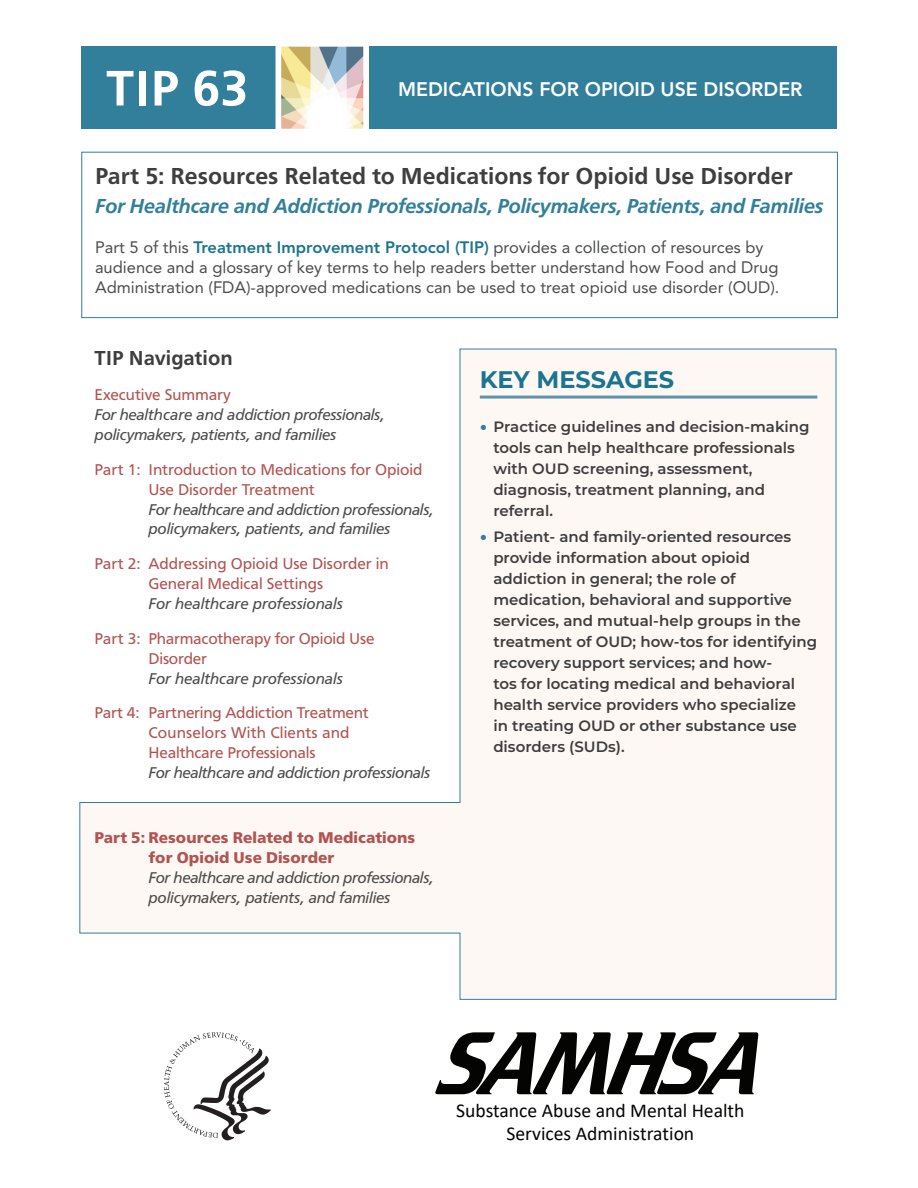
<style>
.page{position:relative;width:918px;height:1188px;background:#fff}
.page>*{position:absolute;margin:0;border:0;box-sizing:border-box;transform-origin:0 0}
.t1{font:700 51.9px "Carto Gothic Pro";color:#fff}
.t2{font:700 24px "Carto Gothic Pro";color:#3e3e3f}
.t3{font:700 24px "Montserrat";color:#1b7592}
.t4{font:italic 700 21px "Carto Gothic Pro";letter-spacing:-.015em;color:#317f9a}
.t5{font:700 21px "Carto Gothic Pro";color:#3e3e3f}
.t6{font:19.65px/23.5px "Calibri";color:#040503;text-align:center}
.t7{font:800 19.5px "Avenir LT Std";color:#fff}
.t8{font:16.5px/19.8px "Avenir LT Std";color:#4b4c4d}
.t9{font:16.2px/20px "Carto Gothic Pro";letter-spacing:-.005em;color:#b15451}
.t10{font:italic 16.2px/20px "Carto Gothic Pro";letter-spacing:-.02em;color:#4b4c4d}
.t11{font:900 16.2px/20px "Carto Gothic Pro";color:#b15451}
.t12{font:italic 16.2px "Carto Gothic Pro";color:#4b4c4d}
.t13{font:600 15px/21px "Montserrat";color:#3e3e3f}
.s1{font-weight:800;color:#1b7592}
.s2{font-family:"Arial";font-weight:400;font-size:21px;color:#317f9a}
</style>
<div class="page">
<div style="left:81px;top:47px;width:756px;height:82px;background:#317f9a"></div>
<svg style="left:273px;top:46px;width:99px;height:83px;background:#d6d7c9"></svg>
<svg style="left:164px;top:1032px;width:107px;height:108px"></svg>
<svg style="left:435px;top:1032px;width:323px;height:62px"></svg>
<div style="left:81px;top:152px;width:757px;height:166px;border:1px solid #317f9a"></div>
<svg style="left:79px;top:348px;width:758px;height:652px"></svg>
<hr style="left:480px;top:396px;width:337px;height:3px;background:#5f93ab">
<h1 class="t1" style="left:106px;top:58px;width:143px">TIP 63</h1>
<h3 class="t7" style="left:398px;top:78px;width:406px">MEDICATIONS FOR OPIOID USE DISORDER</h3>
<h2 class="t2" style="left:95px;top:162px;width:699px">Part 5: Resources Related to Medications for Opioid Use Disorder</h2>
<p class="t4" style="left:95px;top:194px;width:730px">For Healthcare and Addiction Professionals, Policymakers, Patients, and Families</p>
<p class="t8" style="left:95px;top:238px;width:686px">Part 5 of this <span class="s1">Treatment Improvement Protocol (TIP)</span> provides a collection of resources by audience and a glossary of key terms to help readers better understand how Food and Drug<br>Administration (FDA)-approved medications can be used to treat opioid use disorder (OUD).</p>
<h3 class="t5" style="left:94px;top:346px;width:140px">TIP Navigation</h3>
<p class="t9" style="left:94px;top:385px;width:138px">Executive Summary</p>
<p class="t10" style="left:94px;top:405px;width:292px">For healthcare and addiction professionals, policymakers, patients, and families</p>
<p class="t9" style="left:148px;top:459px;width:276px;text-indent:-54px">Part 1: Introduction to Medications for Opioid<br>Use Disorder Treatment</p>
<p class="t10" style="left:148px;top:499px;width:287px">For healthcare and addiction professionals, policymakers, patients, and families</p>
<p class="t9" style="left:148px;top:554px;width:242px;text-indent:-54px">Part 2: Addressing Opioid Use Disorder in<br>General Medical Settings</p>
<p class="t12" style="left:148px;top:594px;width:196px">For healthcare professionals</p>
<p class="t9" style="left:148px;top:628px;width:228px;text-indent:-54px">Part 3: Pharmacotherapy for Opioid Use<br>Disorder</p>
<p class="t12" style="left:148px;top:669px;width:196px">For healthcare professionals</p>
<p class="t9" style="left:148px;top:703px;width:222px;text-indent:-54px">Part 4: Partnering Addiction Treatment<br>Counselors With Clients and<br>Healthcare Professionals</p>
<p class="t10" style="left:148px;top:763px;width:283px">For healthcare and addiction professionals</p>
<p class="t11" style="left:148px;top:827px;width:268px;text-indent:-54px">Part 5: Resources Related to Medications for Opioid Use Disorder</p>
<p class="t10" style="left:148px;top:867px;width:287px">For healthcare and addiction professionals, policymakers, patients, and families</p>
<h3 class="t3" style="left:480px;top:362px;width:196px">KEY MESSAGES</h3>
<p class="t13" style="left:493px;top:415px;width:318px;text-indent:-14px"><span class="s2">•</span> Practice guidelines and decision-making tools can help healthcare professionals with OUD screening, assessment, diagnosis, treatment planning, and referral.</p>
<p class="t13" style="left:493px;top:526px;width:325px;text-indent:-14px"><span class="s2">•</span> Patient- and family-oriented resources provide information about opioid addiction in general; the role of medication, behavioral and supportive services, and mutual-help groups in the treatment of OUD; how-tos for identifying recovery support services; and how-<br>tos for locating medical and behavioral health service providers who specialize<br>in treating OUD or other substance use disorders (SUDs).</p>
<h3 class="t6" style="left:456px;top:1098px;width:290px">Substance Abuse and Mental Health<br>Services Administration</h3>
</div>
